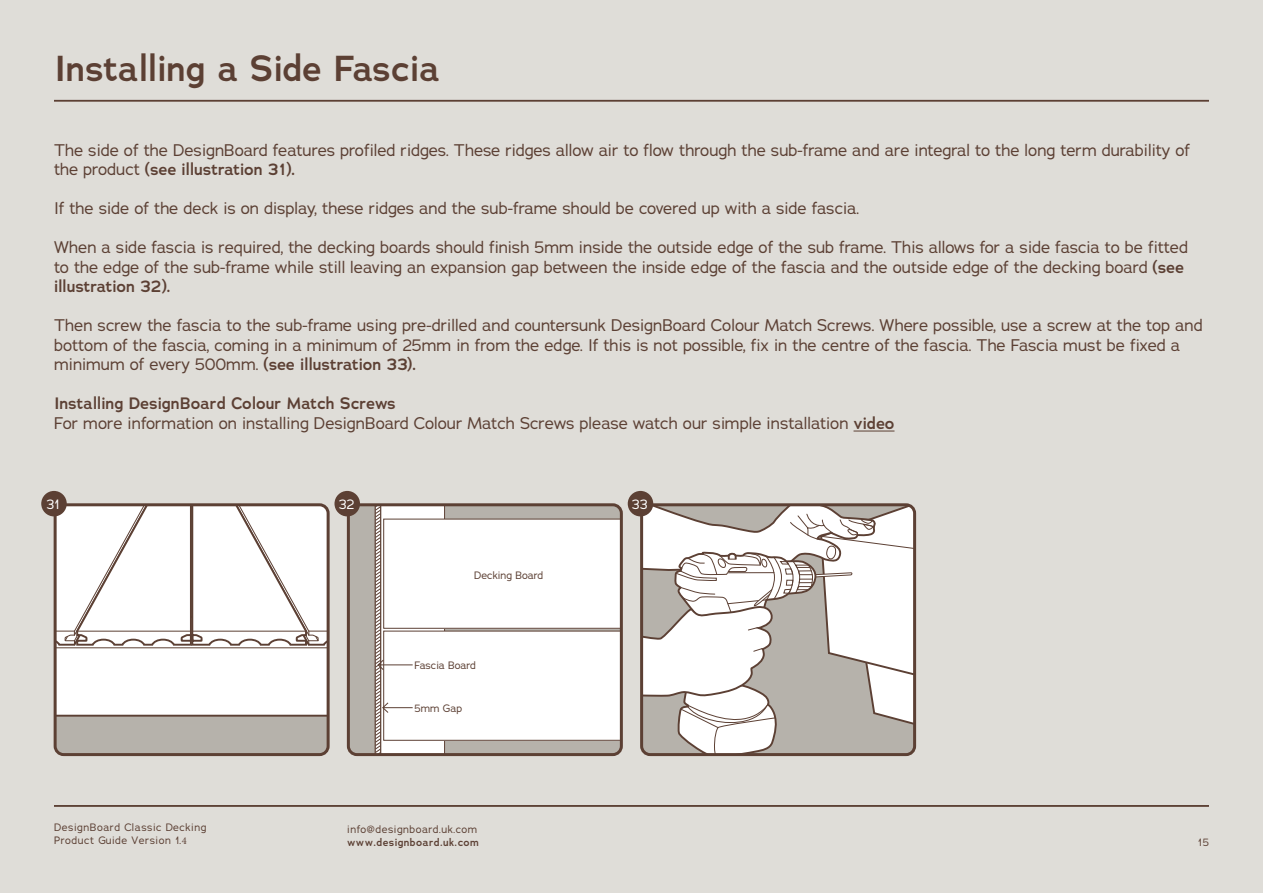
<style>
.page{position:relative;width:1263px;height:893px;background:#dfddd8}
.page>*{position:absolute;margin:0;border:0;box-sizing:border-box;transform-origin:0 0}
.t1{font:600 36px "Adrianna";color:#5c4034}
.t2{font:16.5px/19.5px "Adrianna";color:#5c4034}
.t3{font:13.5px "Adrianna";color:#fff}
.t4{font:10.5px/12.8px "Adrianna";letter-spacing:.05em;color:#5c4034}
.t5{font:10.5px "Adrianna";color:#5c4034}
.t6{font:600 10.5px "Adrianna";letter-spacing:.04em;color:#5c4034}
.s1{font-weight:600}
.s2{font-family:"Minion Pro"}
</style>
<div class="page">
<svg style="left:52px;top:502px;width:279px;height:256px"></svg>
<svg style="left:345px;top:502px;width:279px;height:256px"></svg>
<svg style="left:639px;top:502px;width:279px;height:256px"></svg>
<div style="left:41px;top:491px;width:26px;height:25px;background:#5c4034;border-radius:50%"></div>
<div style="left:334px;top:491px;width:26px;height:25px;background:#5c4034;border-radius:50%"></div>
<div style="left:628px;top:491px;width:25px;height:25px;background:#5c4034;border-radius:50%"></div>
<hr style="left:54px;top:100px;width:1155px;height:1px;background:#5c4034">
<hr style="left:853px;top:431px;width:41px;height:1px;background:#5c4034">
<svg style="left:375px;top:505px;width:246px;height:250px"></svg>
<hr style="left:54px;top:805px;width:1155px;height:2px;background:#5c4034">
<h1 class="t1" style="left:54px;top:45px;width:387px">Installing a Side Fascia</h1>
<p class="t2" style="left:54px;top:140px;width:1138px">The side of the DesignBoard features profiled ridges. These ridges allow air to flow through the sub-frame and are integral to the long term durability of the product <span class="s1">(see illustration 31).</span></p>
<p class="t2" style="left:54px;top:198px;width:807px">If the side of the deck is on display, these ridges and the sub-frame should be covered up with a side fascia.</p>
<p class="t2" style="left:54px;top:238px;width:1135px">When a side fascia is required, the decking boards should finish 5mm inside the outside edge of the sub frame. This allows for a side fascia to be fitted to the edge of the sub-frame while still leaving an expansion gap between the inside edge of the fascia and the outside edge of the decking board <span class="s1">(see illustration 32).</span></p>
<p class="t2" style="left:54px;top:316px;width:1150px">Then screw the fascia to the sub-frame using pre-drilled and countersunk DesignBoard Colour Match Screws. Where possible, use a screw at the top and bottom of the fascia, coming in a minimum of 25mm in from the edge. If this is not possible, fix in the centre of the fascia. The Fascia must be fixed a minimum of every 500mm. <span class="s1">(see illustration 33).</span></p>
<p class="t2" style="left:54px;top:394px;width:842px"><span class="s1">Installing DesignBoard Colour Match Screws<br></span>For more information on installing DesignBoard Colour Match Screws please watch our simple installation <span class="s1">video</span></p>
<p class="t3" style="left:46px;top:495px;width:15px">31</p>
<p class="t3" style="left:339px;top:495px;width:17px">32</p>
<p class="t3" style="left:632px;top:495px;width:17px">33</p>
<p class="t5" style="left:474px;top:569px;width:71px">Decking Board</p>
<p class="t4" style="left:54px;top:821px;width:154px">DesignBoard Classic Decking<br>Product Guide Version 1.<span class="s2">4</span></p>
<p class="t5" style="left:415px;top:658px;width:63px">Fascia Board</p>
<p class="t4" style="left:415px;top:701px;width:49px">5mm Gap</p>
<p class="t4" style="left:347px;top:822px;width:132px">info@designboard.uk.com</p>
<p class="t6" style="left:347px;top:836px;width:133px">www.designboard.uk.com</p>
<p class="t4" style="left:1198px;top:836px;width:13px">15</p>
</div>
